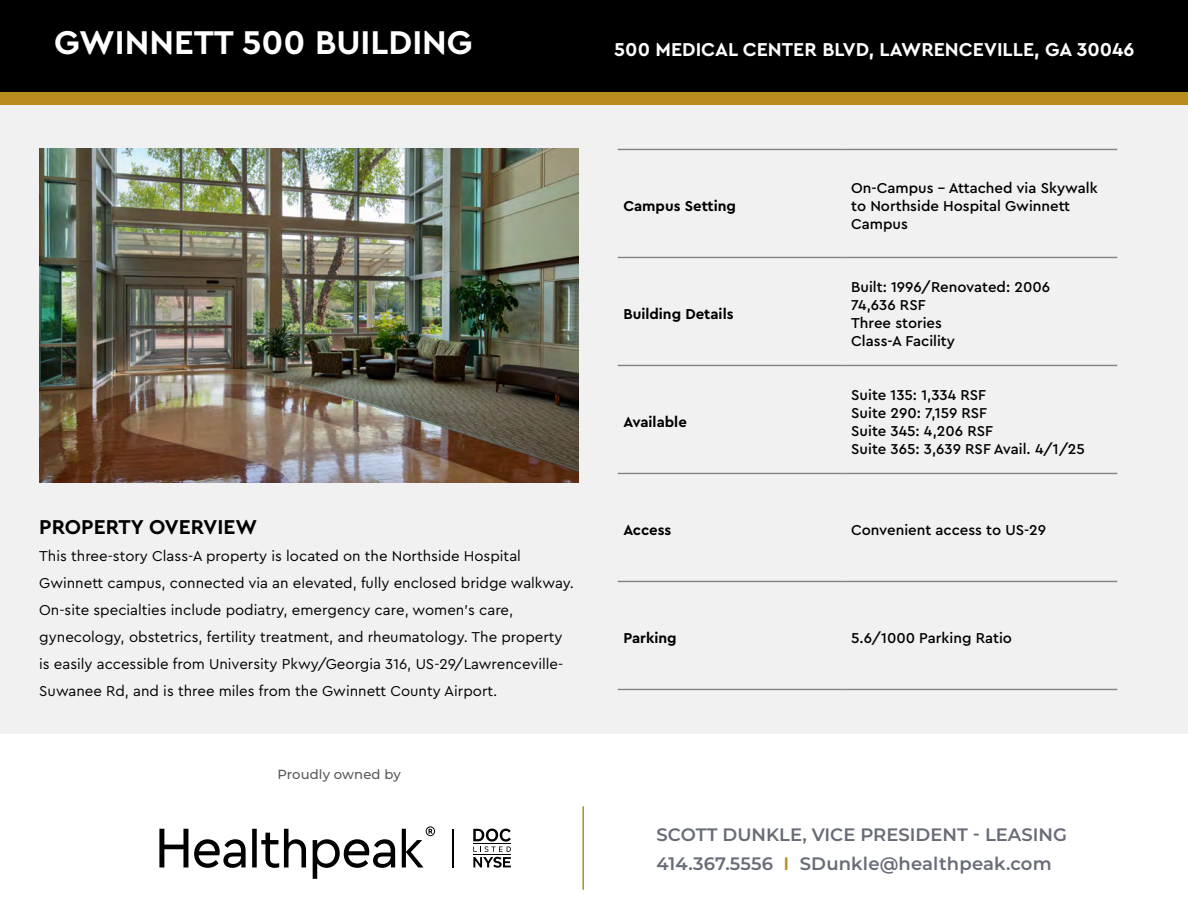
<style>
.page{position:relative;width:1188px;height:918px;background:#fff}
.page>*{position:absolute;margin:0;border:0;box-sizing:border-box;transform-origin:0 0}
.t1{font:700 34.5px "Cera Pro";color:#fff}
.t2{font:700 21px "Cera Pro";color:#000}
.t3{font:700 19.5px "Cera Pro";color:#fff}
.t4{font:600 18px/28.5px "Montserrat";color:#686c77}
.t5{font:15px/27px "Cera Pro";color:#000}
.t6{font:500 15px/18px "Cera Pro";color:#000}
.t7{font:700 15px "Cera Pro";color:#000}
.t8{font:500 13.2px "Montserrat";letter-spacing:.01em;color:#58595b}
.s1{color:#b78b1e}
</style>
<div class="page">
<div style="left:0;top:92px;width:1188px;height:18px;background:#b78b1e"></div>
<div style="left:1px;top:0;width:1187px;height:92px;background:#000"></div>
<div style="left:0;top:105px;width:1188px;height:629px;background:#f1f1f2"></div>
<img style="left:39px;top:149px;width:539px;height:334px">
<hr style="left:618px;top:149px;width:228px;height:1px;background:#808285">
<hr style="left:846px;top:149px;width:271px;height:1px;background:#808285">
<hr style="left:618px;top:257px;width:228px;height:1px;background:#808285">
<hr style="left:846px;top:257px;width:271px;height:1px;background:#808285">
<hr style="left:618px;top:365px;width:228px;height:1px;background:#808285">
<hr style="left:846px;top:365px;width:271px;height:1px;background:#808285">
<hr style="left:618px;top:473px;width:228px;height:1px;background:#808285">
<hr style="left:846px;top:473px;width:271px;height:1px;background:#808285">
<hr style="left:618px;top:581px;width:228px;height:1px;background:#808285">
<hr style="left:846px;top:581px;width:271px;height:1px;background:#808285">
<hr style="left:618px;top:689px;width:228px;height:1px;background:#808285">
<hr style="left:846px;top:689px;width:271px;height:1px;background:#808285">
<hr style="left:582px;top:806px;width:2px;height:84px;background:#b78b1e">
<svg style="left:473px;top:829px;width:38px;height:39px"></svg>
<svg style="left:159px;top:826px;width:276px;height:53px"></svg>
<hr style="left:452px;top:829px;width:1px;height:38px;background:#000">
<h1 class="t1" style="left:54px;top:16px;width:420px">GWINNETT 500 BUILDING</h1>
<h3 class="t3" style="left:614px;top:35px;width:522px">500 MEDICAL CENTER BLVD, LAWRENCEVILLE, GA 30046</h3>
<h2 class="t2" style="left:39px;top:511px;width:219px">PROPERTY OVERVIEW</h2>
<p class="t5" style="left:39px;top:542px;width:536px">This three-story Class-A property is located on the Northside Hospital Gwinnett campus, connected via an elevated, fully enclosed bridge walkway.<br>On-site specialties include podiatry, emergency care, women’s care, gynecology, obstetrics, fertility treatment, and rheumatology. The property is easily accessible from University Pkwy/Georgia 316, US-29/Lawrenceville-Suwanee Rd, and is three miles from the Gwinnett County Airport.</p>
<p class="t8" style="left:277px;top:765px;width:125px">Proudly owned by</p>
<p class="t7" style="left:623px;top:195px;width:114px">Campus Setting</p>
<p class="t7" style="left:623px;top:303px;width:112px">Building Details</p>
<p class="t7" style="left:623px;top:411px;width:65px">Available</p>
<p class="t6" style="left:851px;top:179px;width:248px">On-Campus - Attached via Skywalk to Northside Hospital Gwinnett<br>Campus</p>
<p class="t6" style="left:851px;top:278px;width:200px">Built: 1996/Renovated: 2006<br>74,636 RSF<br>Three stories<br>Class-A Facility</p>
<p class="t6" style="left:851px;top:386px;width:235px">Suite 135: 1,334 RSF<br>Suite 290: 7,159 RSF<br>Suite 345: 4,206 RSF<br>Suite 365: 3,639 RSF Avail. 4/1/25</p>
<p class="t7" style="left:623px;top:519px;width:50px">Access</p>
<p class="t6" style="left:851px;top:521px;width:196px">Convenient access to US-29</p>
<p class="t7" style="left:623px;top:627px;width:55px">Parking</p>
<p class="t6" style="left:851px;top:629px;width:162px">5.6/1000 Parking Ratio</p>
<p class="t4" style="left:657px;top:820px;width:412px">SCOTT DUNKLE, VICE PRESIDENT - LEASING<br>414.367.5556 <span class="s1">I</span> SDunkle@healthpeak.com</p>
</div>
